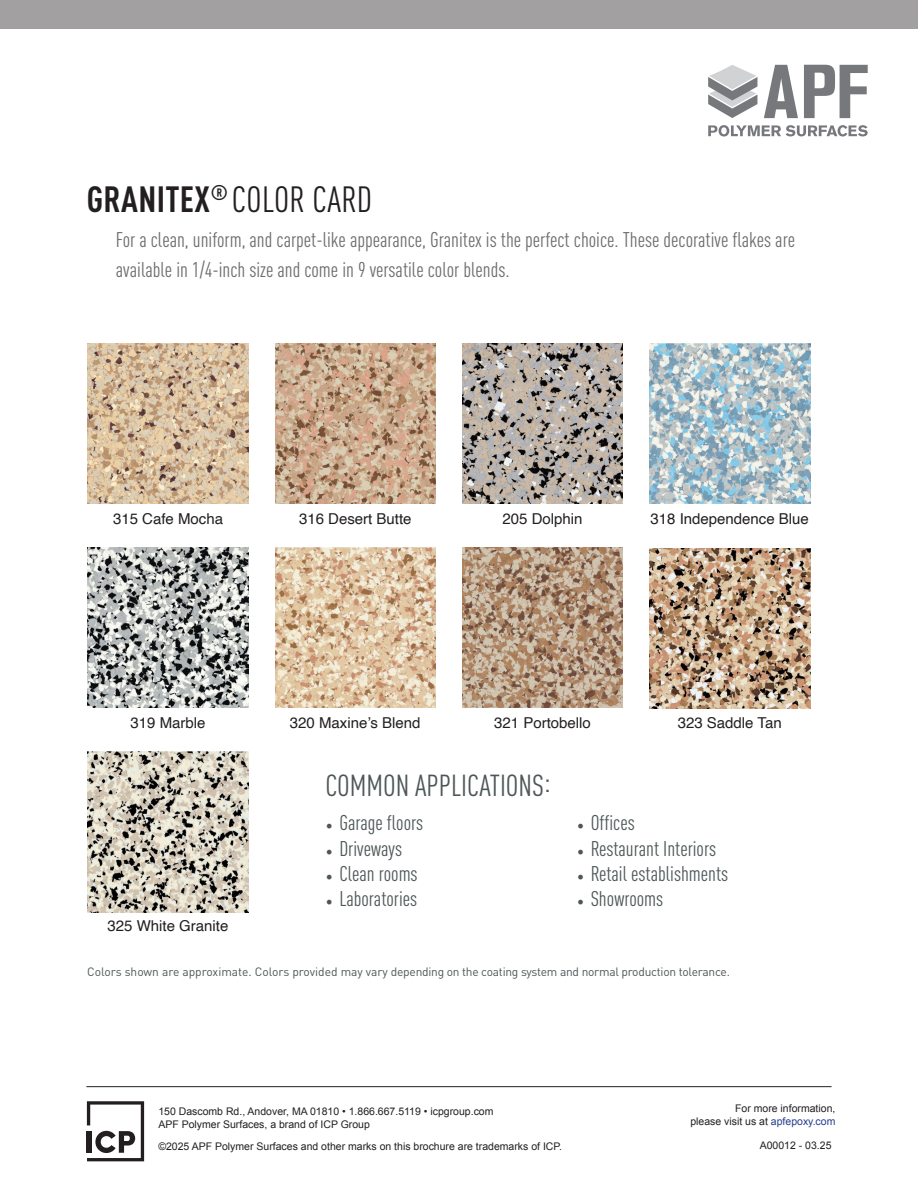
<style>
.page{position:relative;width:918px;height:1188px;background:#fff}
.page>*{position:absolute;margin:0;border:0;box-sizing:border-box;transform-origin:0 0}
.Header_Copy{font:condensed 36px "DINOT";letter-spacing:.01em;color:#231f20}
.t1{font:condensed 30px "DINOT";color:#4e5758}
.Body_Copy{font:condensed 21px/30px "DINOT";color:#6c6d70}
.t2{font:condensed 21px "DINOT";color:#4e5758}
.t3{font:15px "Helvetica";color:#231f20}
.t4{font:12px "DINOT";letter-spacing:-.02em;color:#4e5758}
.t5{font:10.5px/12.6px "Arial";color:#231f20;text-align:right}
.s1{font-weight:700}
.s2{font-family:"Minion Pro";font-stretch:normal;font-size:18px}
.s3{color:#253f8e}
</style>
<div class="page">
<div style="left:0;top:0;width:918px;height:28px;background:#a2a0a1"></div>
<img style="left:88px;top:343px;width:160px;height:161px">
<img style="left:650px;top:343px;width:160px;height:161px">
<img style="left:275px;top:343px;width:161px;height:161px">
<img style="left:88px;top:547px;width:160px;height:161px">
<img style="left:650px;top:548px;width:160px;height:161px">
<img style="left:462px;top:343px;width:161px;height:161px">
<img style="left:275px;top:547px;width:161px;height:161px">
<img style="left:462px;top:547px;width:161px;height:161px">
<img style="left:88px;top:752px;width:160px;height:160px">
<svg style="left:708px;top:65px;width:49px;height:53px"></svg>
<svg style="left:764px;top:65px;width:104px;height:53px"></svg>
<svg style="left:708px;top:125px;width:160px;height:12px"></svg>
<hr style="left:86px;top:1086px;width:746px;height:1px;background:#231f20">
<svg style="left:87px;top:1101px;width:57px;height:60px"></svg>
<p class="Header_Copy" style="left:87px;top:179px;width:287px"><span class="s1">GRANITEX</span><sup>®</sup> COLOR CARD</p>
<p class="Body_Copy" style="left:116px;top:225px;width:681px">For a clean, uniform, and carpet-like appearance, Granitex is the perfect choice. These decorative flakes are available in 1/4-inch size and come in 9 versatile color blends.</p>
<p class="t3" style="left:113px;top:507px;width:112px">315 Cafe Mocha</p>
<p class="t3" style="left:651px;top:507px;width:160px">318 Independence Blue</p>
<p class="t3" style="left:502px;top:507px;width:82px">205 Dolphin</p>
<p class="t3" style="left:299px;top:507px;width:114px">316 Desert Butte</p>
<p class="t3" style="left:494px;top:711px;width:98px">321 Portobello</p>
<p class="t3" style="left:131px;top:711px;width:77px">319 Marble</p>
<p class="t3" style="left:678px;top:711px;width:105px">323 Saddle Tan</p>
<p class="t3" style="left:290px;top:711px;width:132px">320 Maxine’s Blend</p>
<p class="t3" style="left:108px;top:914px;width:122px">325 White Granite</p>
<p class="t1" style="left:325px;top:768px;width:227px">COMMON APPLICATIONS:</p>
<p class="t2" style="left:326px;top:811px;width:99px"><span class="s2">•</span> Garage floors</p>
<p class="t2" style="left:326px;top:836px;width:78px"><span class="s2">•</span> Driveways</p>
<p class="t2" style="left:326px;top:861px;width:93px"><span class="s2">•</span> Clean rooms</p>
<p class="t2" style="left:326px;top:886px;width:93px"><span class="s2">•</span> Laboratories</p>
<p class="t2" style="left:577px;top:811px;width:59px"><span class="s2">•</span> Offices</p>
<p class="t2" style="left:577px;top:836px;width:140px"><span class="s2">•</span> Restaurant Interiors</p>
<p class="t2" style="left:577px;top:861px;width:153px"><span class="s2">•</span> Retail establishments</p>
<p class="t2" style="left:577px;top:886px;width:88px"><span class="s2">•</span> Showrooms</p>
<p class="t4" style="left:87px;top:964px;width:644px">Colors shown are approximate. Colors provided may vary depending on the coating system and normal production tolerance.</p>
<p class="t5" style="left:690px;top:1103px;width:147px">For more information,<br>please visit us at <span class="s3">apfepoxy.com</span></p>
<p class="t5" style="left:158px;top:1105px;width:337px">150 Dascomb Rd., Andover, MA 01810 • 1.866.667.5119 • icpgroup.com</p>
<p class="t5" style="left:158px;top:1118px;width:213px">APF Polymer Surfaces, a brand of ICP Group</p>
<p class="t5" style="left:158px;top:1140px;width:405px">©2025 APF Polymer Surfaces and other marks on this brochure are trademarks of ICP.</p>
<p class="t5" style="left:760px;top:1139px;width:73px">A00012 - 03.25</p>
</div>
